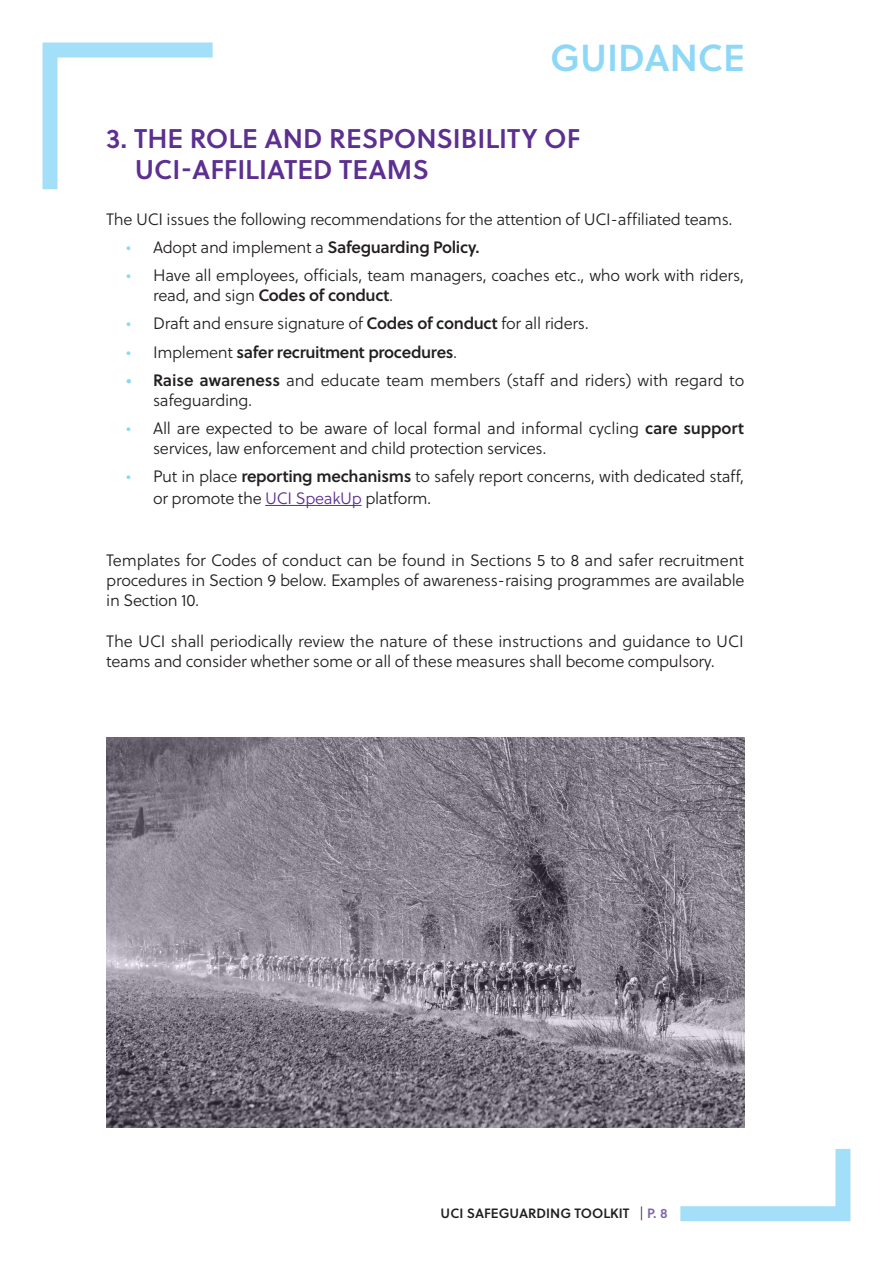
<style>
.page{position:relative;width:893px;height:1263px;background:#fff}
.page>*{position:absolute;margin:0;border:0;box-sizing:border-box;transform-origin:0 0}
.t1{font:37.5px "Soleil Sb";color:#8dd7f7}
.t2{font:27px/31.5px "Soleil Sb";color:#5d2f90}
.t3{font:300 16.5px/19.8px "Soleil";letter-spacing:-.02em;color:#231f20}
.t4{font:16.5px "Soleil Sb";letter-spacing:-.02em;color:#231f20}
.t5{font:13.5px "Soleil Sb";color:#231f20}
.s1{font-family:"Soleil";font-weight:300;color:#8dd7f7}
.s2{font-family:"Soleil";font-weight:300}
.s3{color:#8dd7f7}
.s4{font-family:"Soleil Sb";font-weight:400}
.s5{font-family:"Soleil Sb";font-weight:400;color:#8dd7f7}
.s6{color:#5d2f90}
.s7{color:#8263a8}
</style>
<div class="page">
<svg style="left:680px;top:1149px;width:171px;height:73px"></svg>
<svg style="left:42px;top:42px;width:171px;height:148px"></svg>
<hr style="left:265px;top:505px;width:97px;height:1px;background:#5d2f90">
<img style="left:106px;top:738px;width:638px;height:390px">
<p class="t1" style="left:550px;top:29px;width:196px">GUIDANCE</p>
<p class="t2" style="left:135px;top:121px;width:447px;text-indent:-29px">3. THE ROLE AND RESPONSIBILITY OF<br>UCI-AFFILIATED TEAMS</p>
<p class="t3" style="left:106px;top:209px;width:628px">The UCI issues the following recommendations for the attention of UCI-affiliated teams.</p>
<p class="t4" style="left:126px;top:235px;width:355px"><span class="s1">•</span> <span class="s2">Adopt and implement a</span> Safeguarding Policy.</p>
<p class="t3" style="left:153px;top:265px;width:593px;text-indent:-27px"><span class="s3">•</span> Have all employees, officials, team managers, coaches etc., who work with riders, read, and sign <span class="s4">Codes of conduct</span>.</p>
<p class="t3" style="left:126px;top:314px;width:464px"><span class="s3">•</span> Draft and ensure signature of <span class="s4">Codes of conduct</span> for all riders.</p>
<p class="t4" style="left:126px;top:339px;width:333px"><span class="s1">•</span> <span class="s2">Implement</span> safer recruitment procedures<span class="s2">.</span></p>
<p class="t3" style="left:153px;top:370px;width:593px;text-indent:-27px"><span class="s5">•</span> <span class="s4">Raise awareness</span> and educate team members (staff and riders) with regard to safeguarding.</p>
<p class="t3" style="left:153px;top:418px;width:592px;text-indent:-27px"><span class="s3">•</span> All are expected to be aware of local formal and informal cycling <span class="s4">care support </span>services, law enforcement and child protection services.</p>
<p class="t3" style="left:153px;top:465px;width:593px;line-height:21.6px;text-indent:-27px"><span class="s3">•</span> Put in place <span class="s4">reporting mechanisms</span> to safely report concerns, with dedicated staff, or promote the <span class="s6">UCI SpeakUp</span> platform.</p>
<p class="t3" style="left:106px;top:550px;width:640px;text-align:justify">Templates for Codes of conduct can be found in Sections 5 to 8 and safer recruitment procedures in Section 9 below. Examples of awareness-raising programmes are available in Section 10.</p>
<p class="t3" style="left:106px;top:631px;width:639px">The UCI shall periodically review the nature of these instructions and guidance to UCI teams and consider whether some or all of these measures shall become compulsory.</p>
<p class="t5" style="left:441px;top:1203px;width:228px">UCI SAFEGUARDING TOOLKIT <span class="s2">|</span> <span class="s7">P. 8</span></p>
</div>
